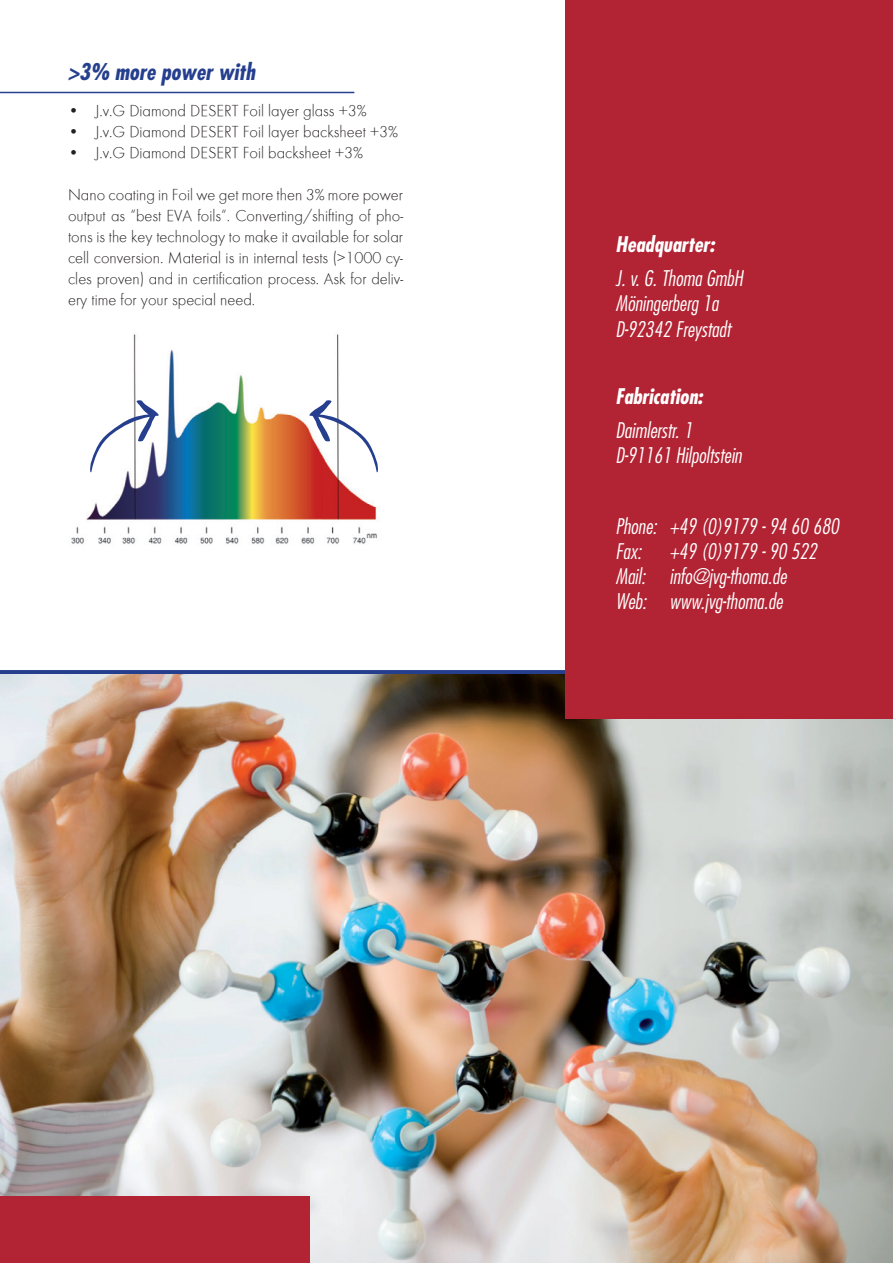
<style>
.page{position:relative;width:893px;height:1263px;background:#fff}
.page>*{position:absolute;margin:0;border:0;box-sizing:border-box;transform-origin:0 0}
.t1{font:italic 700 condensed 22.5px "Futura";color:#253f8e}
.t2{font:italic 300 condensed 21px/25.2px "Futura";color:#fff}
.t3{font:italic 700 condensed 21px "Futura";color:#fff}
.t4{font:16.5px/21px "Futura T Light";color:#231f20;text-align:justify}
</style>
<div class="page">
<div style="left:0;top:670px;width:893px;height:5px;background:#253f8e"></div>
<img style="left:0;top:675px;width:893px;height:588px">
<div style="left:0;top:1196px;width:309px;height:67px;background:#b22333"></div>
<div style="left:566px;top:0;width:327px;height:719px;background:#b22333"></div>
<hr style="left:0;top:92px;width:354px;height:1px;background:#253f8e">
<img style="left:71px;top:334px;width:307px;height:210px">
<svg style="left:89px;top:400px;width:70px;height:72px"></svg>
<svg style="left:309px;top:400px;width:69px;height:72px"></svg>
<h1 class="t1" style="left:68px;top:58px;width:188px">&gt;3% more power with</h1>
<p class="t4" style="left:68px;top:100px;width:300px">• J.v.G Diamond DESERT Foil layer glass +3%</p>
<p class="t4" style="left:68px;top:121px;width:332px">• J.v.G Diamond DESERT Foil layer backsheet +3%</p>
<p class="t4" style="left:68px;top:142px;width:297px">• J.v.G Diamond DESERT Foil backsheet +3%</p>
<p class="t4" style="left:68px;top:184px;width:337px">Nano coating in Foil we get more then 3% more power output as “best EVA foils“. Converting/shifting of pho&shy;tons is the key technology to make it available for solar cell conversion. Material is in internal tests (&gt;1000 cy&shy;cles proven) and in certification process. Ask for deliv&shy;ery time for your special need.</p>
<p class="t3" style="left:615px;top:231px;width:101px">Headquarter:</p>
<p class="t2" style="left:615px;top:266px;width:129px">J. v. G. Thoma GmbH<br>Möningerberg 1a<br>D-92342 Freystadt</p>
<p class="t3" style="left:615px;top:383px;width:89px">Fabrication:</p>
<p class="t2" style="left:615px;top:417px;width:128px">Daimlerstr. 1<br>D-91161 Hilpoltstein</p>
<p class="t2" style="left:615px;top:513px;width:225px">Phone: +49 (0)9179 - 94 60 680<br>Fax:</p>
<p class="t2" style="left:615px;top:538px;width:203px;text-indent:54px">+49 (0)9179 - 90 522<br>Mail: info@jvg-thoma.de<br>Web: www.jvg-thoma.de</p>
</div>
